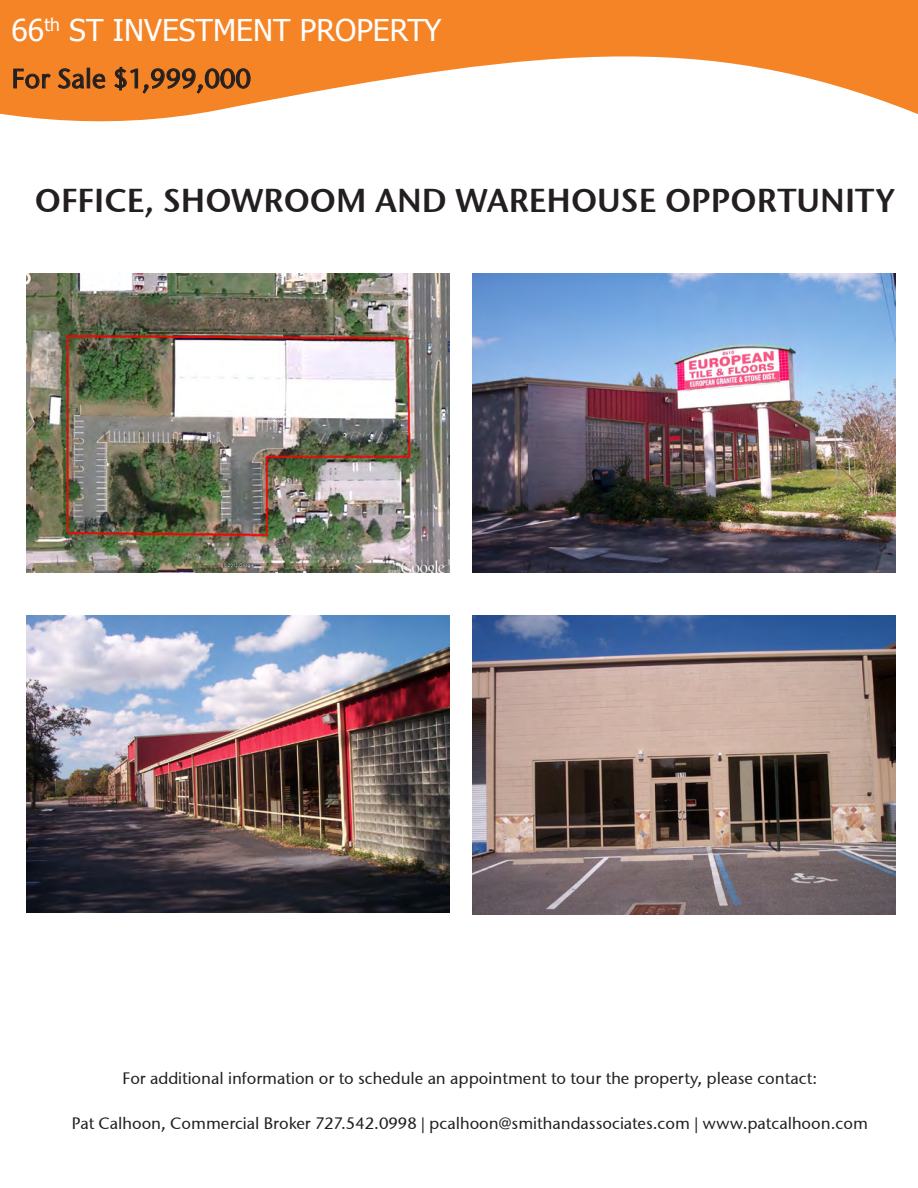
<style>
.page{position:relative;width:918px;height:1188px;background:#fff}
.page>*{position:absolute;margin:0;border:0;box-sizing:border-box;transform-origin:0 0}
.t1{font:33px "Stone Sans Semi ITCTT";color:#231f20}
.t2{font:30px "Tahoma";color:#fff}
.t3{font:27px "Stone Sans ITCTT Medium";color:#231f20}
.t4{font:16.5px "Stone Sans ITCTT Medium";color:#231f20}
</style>
<div class="page">
<svg style="left:0;top:0;width:918px;height:122px;fill:#f58427"></svg>
<img style="left:27px;top:274px;width:423px;height:298px">
<img style="left:473px;top:274px;width:422px;height:298px">
<svg style="left:13px;top:68px;width:38px;height:21px"></svg>
<svg style="left:57px;top:68px;width:28px;height:21px"></svg>
<div style="left:87px;top:68px;width:3px;height:20px;border:1px solid #231f20"></div>
<svg style="left:92px;top:73px;width:14px;height:16px"></svg>
<svg style="left:114px;top:67px;width:137px;height:27px;background:#ca6f25"></svg>
<img style="left:27px;top:616px;width:423px;height:296px">
<img style="left:473px;top:616px;width:422px;height:298px">
<p class="t2" style="left:12px;top:10px;width:431px">66<sup>th</sup> ST INVESTMENT PROPERTY</p>
<p class="t3" style="left:12px;top:62px;width:241px">For Sale $1,999,000</p>
<p class="t1" style="left:35px;top:180px;width:862px">OFFICE, SHOWROOM AND WAREHOUSE OPPORTUNITY</p>
<p class="t4" style="left:122px;top:1068px;width:696px">For additional information or to schedule an appointment to tour the property, please contact:</p>
<p class="t4" style="left:72px;top:1113px;width:798px">Pat Calhoon, Commercial Broker 727.542.0998 | pcalhoon@smithandassociates.com | www.patcalhoon.com</p>
</div>
